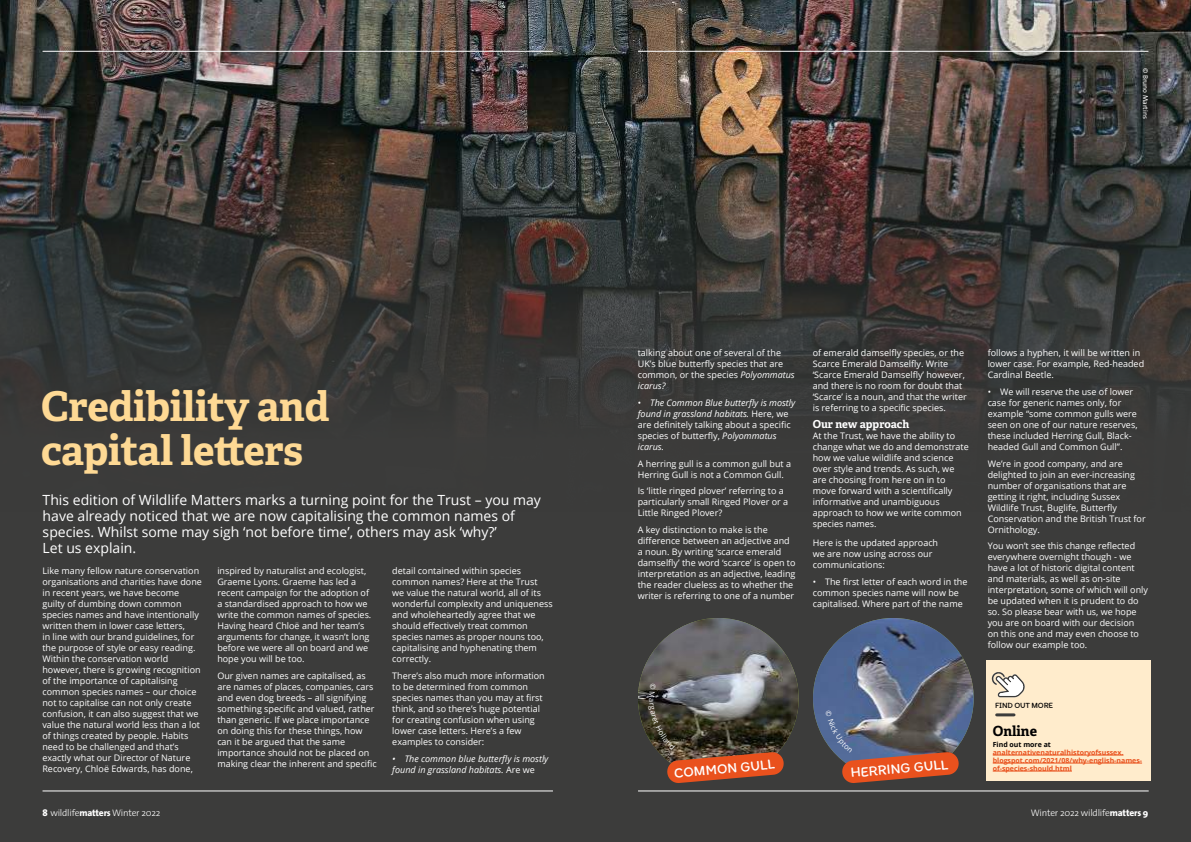
<style>
.page{position:relative;width:1191px;height:842px;background:#3c3c3b}
.page>*{position:absolute;margin:0;border:0;box-sizing:border-box;transform-origin:0 0}
.t1{font:700 41px/44px "Adelle";letter-spacing:-.01em;color:#fed994}
.t2{font:14.6px "Itim";color:#fff}
.t3{font:14px/16px "Open Sans";color:#fff}
.t4{font:700 14px "Adelle";color:#000}
.t5{font:700 11px "Adelle";color:#fff}
.t6{font:300 9.5px "The Sans";letter-spacing:-.02em;color:#fff}
.t7{font:9px/11px "Open Sans";color:#fff}
.t8{font:italic 9px/11px "Open Sans";color:#fff}
.t9{font:8.2px "Itim";letter-spacing:-.02em;color:#000}
.t10{font:700 7px/8px "Open Sans";color:#e9511d}
.t11{font:7px "The Sans";color:#fff}
.t12{font:700 7px "Open Sans";color:#000}
.s1{font-weight:800}
.s2{font-style:normal}
.s3{font-style:italic}
</style>
<div class="page">
<img style="left:0;top:0;width:1191px;height:412px">
<hr style="left:43px;top:791px;width:510px;height:1px;background:#fff">
<hr style="left:43px;top:51px;width:510px;height:1px;background:#fff">
<hr style="left:638px;top:791px;width:510px;height:1px;background:#fff">
<hr style="left:638px;top:51px;width:510px;height:1px;background:#fff">
<svg style="left:1132px;top:58px;width:29px;height:74px"></svg>
<div style="left:986px;top:660px;width:164px;height:120px;background:#ffeccc"></div>
<hr style="left:992px;top:755px;width:131px;height:1px;background:#e9511d">
<hr style="left:992px;top:763px;width:150px;height:1px;background:#e9511d">
<hr style="left:992px;top:771px;width:80px;height:1px;background:#e9511d">
<svg style="left:991px;top:672px;width:34px;height:25px"></svg>
<hr style="left:996px;top:713px;width:18px;height:3px;background:#3c3c3b">
<img style="left:638px;top:618px;width:160px;height:161px;border-radius:80px">
<img style="left:813px;top:618px;width:160px;height:161px;border-radius:80px">
<img style="left:648px;top:683px;width:136px;height:100px">
<svg style="left:825px;top:710px;width:134px;height:73px"></svg>
<p class="t11" style="left:1151px;top:68px;width:52px;rotate:90deg">© Bruno Martins</p>
<h1 class="t1" style="left:41px;top:383px;width:290px">Credibility and capital letters</h1>
<h3 class="t3" style="left:43px;top:492px;width:500px">This edition of Wildlife Matters marks a turning point for the Trust – you may have already noticed that we are now capitalising the common names of species. Whilst some may sigh ‘not before time’, others may ask ‘why?’<br>Let us explain.</h3>
<p class="t7" style="left:42px;top:565px;width:161px">Like many fellow nature conservation organisations and charities have done in recent years, we have become guilty of dumbing down common species names and have intentionally written them in lower case letters,<br>in line with our brand guidelines, for the purpose of style or easy reading.<br>Within the conservation world however, there is growing recognition of the importance of capitalising common species names – our choice not to capitalise can not only create confusion, it can also suggest that we value the natural world less than a lot of things created by people. Habits need to be challenged and that’s exactly what our Director of Nature Recovery, Chloë Edwards, has done,</p>
<p class="t7" style="left:217px;top:565px;width:155px">inspired by naturalist and ecologist,<br>Graeme Lyons. Graeme has led a recent campaign for the adoption of a standardised approach to how we write the common names of species.<br>Having heard Chloë and her team’s arguments for change, it wasn’t long before we were all on board and we hope you will be too.</p>
<p class="t7" style="left:217px;top:670px;width:161px">Our given names are capitalised, as are names of places, companies, cars and even dog breeds – all signifying something specific and valued, rather than generic. If we place importance on doing this for these things, how can it be argued that the same importance should not be placed on making clear the inherent and specific</p>
<p class="t6" style="left:43px;top:805px;width:119px"><span class="s1">8</span> wildlife<span class="s1">matters</span> Winter 2022</p>
<p class="t7" style="left:392px;top:565px;width:162px">detail contained within species common names? Here at the Trust<br>we value the natural world, all of its wonderful complexity and uniqueness and wholeheartedly agree that we should effectively treat common species names as proper nouns too, capitalising and hyphenating them correctly.</p>
<p class="t7" style="left:392px;top:670px;width:154px">There’s also much more information to be determined from common species names than you may at first think, and so there’s huge potential for creating confusion when using lower case letters. Here’s a few examples to consider:</p>
<p class="t8" style="left:392px;top:753px;width:158px">• The common blue butterfly is mostly found in grassland habitats. <span class="s2">Are we</span></p>
<p class="t7" style="left:638px;top:347px;width:158px">talking about one of several of the<br>UK’s blue butterfly species that are common, or the species <span class="s3">Polyommatus icarus?</span></p>
<p class="t8" style="left:638px;top:397px;width:159px"><span class="s2">•</span> The Common Blue butterfly is mostly found in grassland habitats. <span class="s2">Here, we are definitely talking about a specific species of butterfly,</span> Polyommatus icarus.</p>
<p class="t7" style="left:638px;top:458px;width:155px">A herring gull is a common gull but a<br>Herring Gull is not a Common Gull.</p>
<p class="t7" style="left:638px;top:485px;width:152px">Is ‘little ringed plover’ referring to a particularly small Ringed Plover or a<br>Little Ringed Plover?</p>
<p class="t7" style="left:638px;top:524px;width:159px">A key distinction to make is the difference between an adjective and a noun. By writing ‘scarce emerald damselfly’ the word ‘scarce’ is open to interpretation as an adjective, leading the reader clueless as to whether the writer is referring to one of a number</p>
<p class="t7" style="left:812px;top:347px;width:155px">of emerald damselfly species, or the Scarce Emerald Damselfly. Write ‘Scarce Emerald Damselfly’ however, and there is no room for doubt that ‘Scarce’ is a noun, and that the writer is referring to a specific species.</p>
<p class="t5" style="left:812px;top:416px;width:98px">Our new approach</p>
<p class="t7" style="left:812px;top:430px;width:158px">At the Trust, we have the ability to change what we do and demonstrate how we value wildlife and science over style and trends. As such, we are choosing from here on in to move forward with a scientifically informative and unambiguous approach to how we write common species names.</p>
<p class="t7" style="left:812px;top:537px;width:127px">Here is the updated approach we are now using across our communications:</p>
<p class="t7" style="left:812px;top:576px;width:156px">• The first letter of each word in the common species name will now be capitalised. Where part of the name</p>
<p class="t7" style="left:987px;top:347px;width:158px">follows a hyphen, it will be written in lower case. For example, Red-headed<br>Cardinal Beetle.</p>
<p class="t7" style="left:987px;top:386px;width:151px">• We will reserve the use of lower case for generic names only, for example “some common gulls were seen on one of our nature reserves, these included Herring Gull, Black&shy;headed Gull and Common Gull”.</p>
<p class="t7" style="left:987px;top:458px;width:159px">We’re in good company, and are delighted to join an ever-increasing number of organisations that are getting it right, including Sussex<br>Wildlife Trust, Buglife, Butterfly<br>Conservation and the British Trust for<br>Ornithology.</p>
<p class="t7" style="left:987px;top:540px;width:162px">You won’t see this change reflected everywhere overnight though - we have a lot of historic digital content and materials, as well as on-site interpretation, some of which will only be updated when it is prudent to do so. So please bear with us, we hope you are on board with our decision<br>on this one and may even choose to follow our example too.</p>
<h2 class="t2" style="left:673px;top:763px;width:103px;rotate:-5deg">COMMON GULL</h2>
<h2 class="t2" style="left:850px;top:763px;width:99px;rotate:-5deg">HERRING GULL</h2>
<p class="t9" style="left:995px;top:700px;width:59px">FIND OUT MORE</p>
<h3 class="t4" style="left:992px;top:720px;width:46px">Online</h3>
<p class="t12" style="left:992px;top:739px;width:60px">Find out more at</p>
<p class="t10" style="left:992px;top:748px;width:151px">analternativenaturalhistoryofsussex. blogspot.com/2021/08/why-english-names&shy;of-species-should.html</p>
<p class="t6" style="left:1030px;top:805px;width:119px">Winter 2022 wildlife<span class="s1">matters 9</span></p>
</div>
